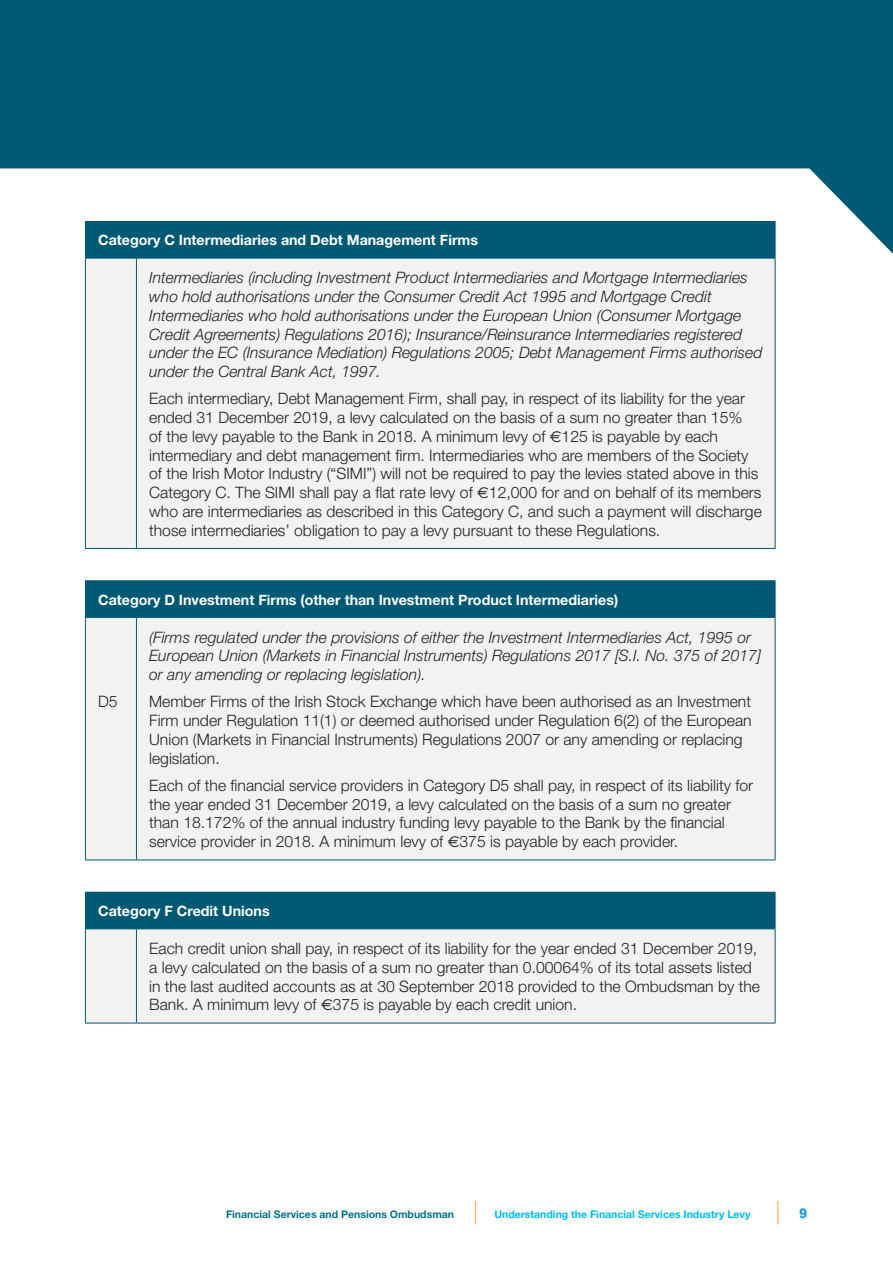
<style>
.page{position:relative;width:893px;height:1263px;background:#fff}
.page>*{position:absolute;margin:0;border:0;box-sizing:border-box;transform-origin:0 0}
.t1{font:700 31.5px "Helvetica Neue";color:#f9a863;scale:.33 1}
.body_FSPO{font:300 15.75px/18.8px "Helvetica Neue";color:#231f20}
.body_FSPO-2{font:italic 300 15.75px/18.8px "Helvetica Neue";color:#231f20}
.White_bold{font:700 14.25px "Helvetica Neue";color:#fff}
.t2{font:700 10.5px "Helvetica Neue";color:#00baf1}
.t3{font:700 10.5px "Helvetica Neue";color:#01728d}
.s1{font-family:"Euro Sans";font-weight:400}
.s2{font-size:31.5px;color:#f9a863}
</style>
<div class="page">
<svg style="left:0;top:0;width:893px;height:254px;fill:#005974"></svg>
<div style="left:85px;top:221px;width:690px;height:37px;background:#005974"></div>
<div style="left:86px;top:259px;width:689px;height:289px;background:#f2f3f1"></div>
<hr style="left:775px;top:222px;width:1px;height:36px;background:#005974">
<hr style="left:85px;top:258px;width:51px;height:1px;background:#005974">
<hr style="left:85px;top:259px;width:1px;height:289px;background:#005974">
<hr style="left:136px;top:258px;width:639px;height:1px;background:#005974">
<hr style="left:136px;top:259px;width:1px;height:289px;background:#005974">
<hr style="left:775px;top:259px;width:1px;height:289px;background:#005974">
<hr style="left:85px;top:548px;width:51px;height:1px;background:#005974">
<hr style="left:136px;top:548px;width:639px;height:1px;background:#005974">
<div style="left:85px;top:581px;width:690px;height:36px;background:#005974"></div>
<div style="left:86px;top:618px;width:689px;height:241px;background:#f2f3f1"></div>
<hr style="left:85px;top:580px;width:51px;height:1px;background:#005974">
<hr style="left:136px;top:580px;width:639px;height:1px;background:#005974">
<hr style="left:775px;top:581px;width:1px;height:36px;background:#005974">
<hr style="left:85px;top:617px;width:51px;height:1px;background:#005974">
<hr style="left:85px;top:618px;width:1px;height:241px;background:#005974">
<hr style="left:136px;top:617px;width:639px;height:1px;background:#005974">
<hr style="left:136px;top:618px;width:1px;height:241px;background:#005974">
<hr style="left:775px;top:618px;width:1px;height:241px;background:#005974">
<hr style="left:85px;top:859px;width:51px;height:1px;background:#005974">
<hr style="left:136px;top:859px;width:639px;height:1px;background:#005974">
<div style="left:85px;top:892px;width:690px;height:37px;background:#005974"></div>
<div style="left:86px;top:929px;width:689px;height:94px;background:#f2f3f1"></div>
<hr style="left:775px;top:892px;width:1px;height:36px;background:#005974">
<hr style="left:85px;top:929px;width:1px;height:94px;background:#005974">
<hr style="left:136px;top:929px;width:1px;height:94px;background:#005974">
<hr style="left:775px;top:929px;width:1px;height:94px;background:#005974">
<hr style="left:85px;top:1023px;width:51px;height:1px;background:#005974">
<hr style="left:136px;top:1023px;width:639px;height:1px;background:#005974">
<p class="White_bold" style="left:98px;top:231px;width:381px">Category C Intermediaries and Debt Management Firms</p>
<p class="body_FSPO-2" style="left:149px;top:268px;width:615px">Intermediaries (including Investment Product Intermediaries and Mortgage Intermediaries who hold authorisations under the Consumer Credit Act 1995 and Mortgage Credit Intermediaries who hold authorisations under the European Union (Consumer Mortgage Credit Agreements) Regulations 2016); Insurance/Reinsurance Intermediaries registered under the EC (Insurance Mediation) Regulations 2005; Debt Management Firms authorised under the Central Bank Act, 1997.</p>
<p class="body_FSPO" style="left:149px;top:389px;width:614px">Each intermediary, Debt Management Firm, shall pay, in respect of its liability for the year ended 31 December 2019, a levy calculated on the basis of a sum no greater than 15%<br>of the levy payable to the Bank in 2018. A minimum levy of <span class="s1">€</span>125 is payable by each intermediary and debt management firm. Intermediaries who are members of the Society of the Irish Motor Industry (“SIMI”) will not be required to pay the levies stated above in this Category C. The SIMI shall pay a flat rate levy of <span class="s1">€</span>12,000 for and on behalf of its members who are intermediaries as described in this Category C, and such a payment will discharge those intermediaries’ obligation to pay a levy pursuant to these Regulations.</p>
<p class="White_bold" style="left:98px;top:591px;width:522px">Category D Investment Firms (other than Investment Product Intermediaries)</p>
<p class="body_FSPO" style="left:98px;top:692px;width:21px">D5</p>
<p class="body_FSPO-2" style="left:149px;top:627px;width:613px">(Firms regulated under the provisions of either the Investment Intermediaries Act, 1995 or<br>European Union (Markets in Financial Instruments) Regulations 2017 [S.I. No. 375 of 2017] or any amending or replacing legislation).</p>
<p class="body_FSPO" style="left:149px;top:692px;width:604px">Member Firms of the Irish Stock Exchange which have been authorised as an Investment Firm under Regulation 11(1) or deemed authorised under Regulation 6(2) of the European Union (Markets in Financial Instruments) Regulations 2007 or any amending or replacing legislation.</p>
<p class="body_FSPO" style="left:149px;top:776px;width:605px">Each of the financial service providers in Category D5 shall pay, in respect of its liability for the year ended 31 December 2019, a levy calculated on the basis of a sum no greater than 18.172% of the annual industry funding levy payable to the Bank by the financial service provider in 2018. A minimum levy of <span class="s1">€</span>375 is payable by each provider.</p>
<p class="White_bold" style="left:98px;top:902px;width:173px">Category F Credit Unions</p>
<p class="body_FSPO" style="left:149px;top:939px;width:612px">Each credit union shall pay, in respect of its liability for the year ended 31 December 2019, a levy calculated on the basis of a sum no greater than 0.00064% of its total assets listed in the last audited accounts as at 30 September 2018 provided to the Ombudsman by the Bank. A minimum levy of <span class="s1">€</span>375 is payable by each credit union.</p>
<p class="t3" style="left:226px;top:1208px;width:230px">Financial Services and Pensions Ombudsman</p>
<p class="t2" style="left:475px;top:1208px;width:277px"><span class="s2">|</span> Understanding the Financial Services Industry Levy</p>
<h1 class="t1" style="left:777px;top:1193px;width:93px">| <sup>9</sup></h1>
</div>
